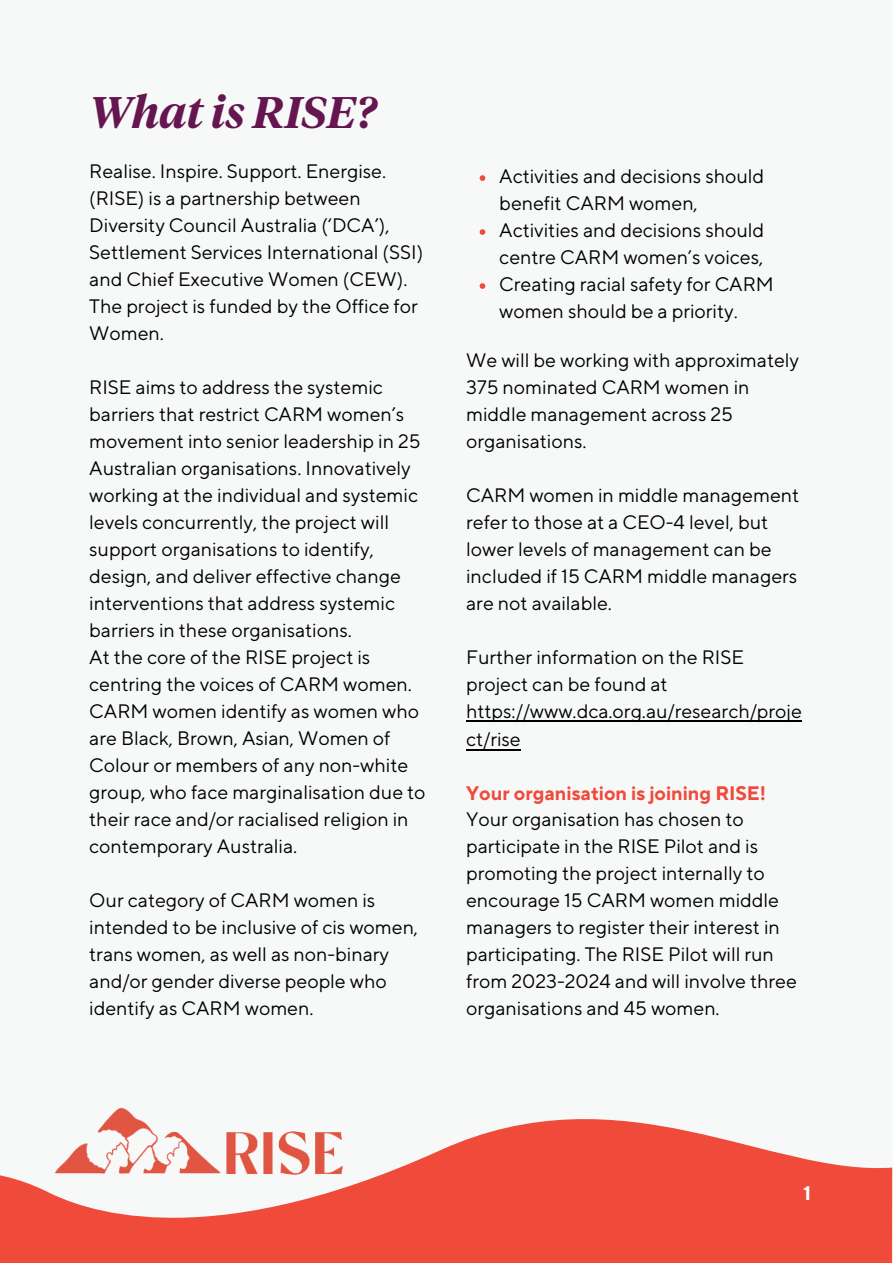
<style>
.page{position:relative;width:893px;height:1264px;background:#fff}
.page>*{position:absolute;margin:0;border:0;box-sizing:border-box;transform-origin:0 0}
.t1{font:italic 600 44.1px "Tiempos Headline";color:#651650}
.t2{font:19.5px/27px "TT Norms Pro";color:#000}
.t3{font:700 19.5px "TT Norms Pro";color:#f04a3a}
.t4{font:700 19.5px "TT Norms Pro";color:#fff}
</style>
<div class="page">
<div style="left:0;top:0;width:892px;height:1262px;background:#f7f8f8"></div>
<svg style="left:0;top:1119px;width:892px;height:143px;fill:#f04a3a"></svg>
<img style="left:31px;top:1107px;width:330px;height:76px">
<svg style="left:479px;top:175px;width:6px;height:6px"></svg>
<svg style="left:479px;top:229px;width:6px;height:6px"></svg>
<svg style="left:479px;top:283px;width:6px;height:6px"></svg>
<hr style="left:466px;top:721px;width:335px;height:1px;background:#000">
<hr style="left:466px;top:749px;width:54px;height:1px;background:#000">
<h1 class="t1" style="left:89px;top:82px;width:288px">What is RISE?</h1>
<p class="t2" style="left:89px;top:157px;width:335px">Realise. Inspire. Support. Energise. (RISE) is a partnership between<br>Diversity Council Australia (‘DCA’),<br>Settlement Services International (SSI) and Chief Executive Women (CEW).<br>The project is funded by the Office for<br>Women.</p>
<p class="t2" style="left:89px;top:373px;width:338px">RISE aims to address the systemic barriers that restrict CARM women’s movement into senior leadership in 25<br>Australian organisations. Innovatively working at the individual and systemic levels concurrently, the project will support organisations to identify, design, and deliver effective change interventions that address systemic barriers in these organisations.<br>At the core of the RISE project is centring the voices of CARM women.<br>CARM women identify as women who are Black, Brown, Asian, Women of Colour or members of any non-white group, who face marginalisation due to their race and/or racialised religion in contemporary Australia.</p>
<p class="t2" style="left:89px;top:886px;width:330px">Our category of CARM women is intended to be inclusive of cis women, trans women, as well as non-binary and/or gender diverse people who identify as CARM wom en.</p>
<p class="t2" style="left:499px;top:161px;width:276px">Activities and decisions should benefit CARM women,<br>Activities and decisions should centre CARM women’s voices,<br>Creating racial safety for CARM women should be a priority.</p>
<p class="t2" style="left:466px;top:346px;width:334px">We will be working with approximately<br>375 nominated CARM women in middle management across 25 organisations.</p>
<p class="t2" style="left:466px;top:481px;width:334px">CARM women in middle management refer to those at a CEO-4 level, but lower levels of management can be included if 15 CARM middle managers are not available.</p>
<p class="t2" style="left:466px;top:643px;width:337px;line-height:27.5px">Further information on the RISE project can be found at https://www.dca.org.au/research/proje ct/rise</p>
<p class="t3" style="left:466px;top:779px;width:301px">Your organisation is joining RISE!</p>
<p class="t2" style="left:466px;top:805px;width:332px">Your organisation has chosen to participate in the RISE Pilot and is promoting the project internally to encourage 15 CARM women middle managers to register their interest in participating. The RISE Pilot will run from 2023-2024 and will involve three organisations and 45 women.</p>
<p class="t4" style="left:803px;top:1179px;width:9px">1</p>
</div>
